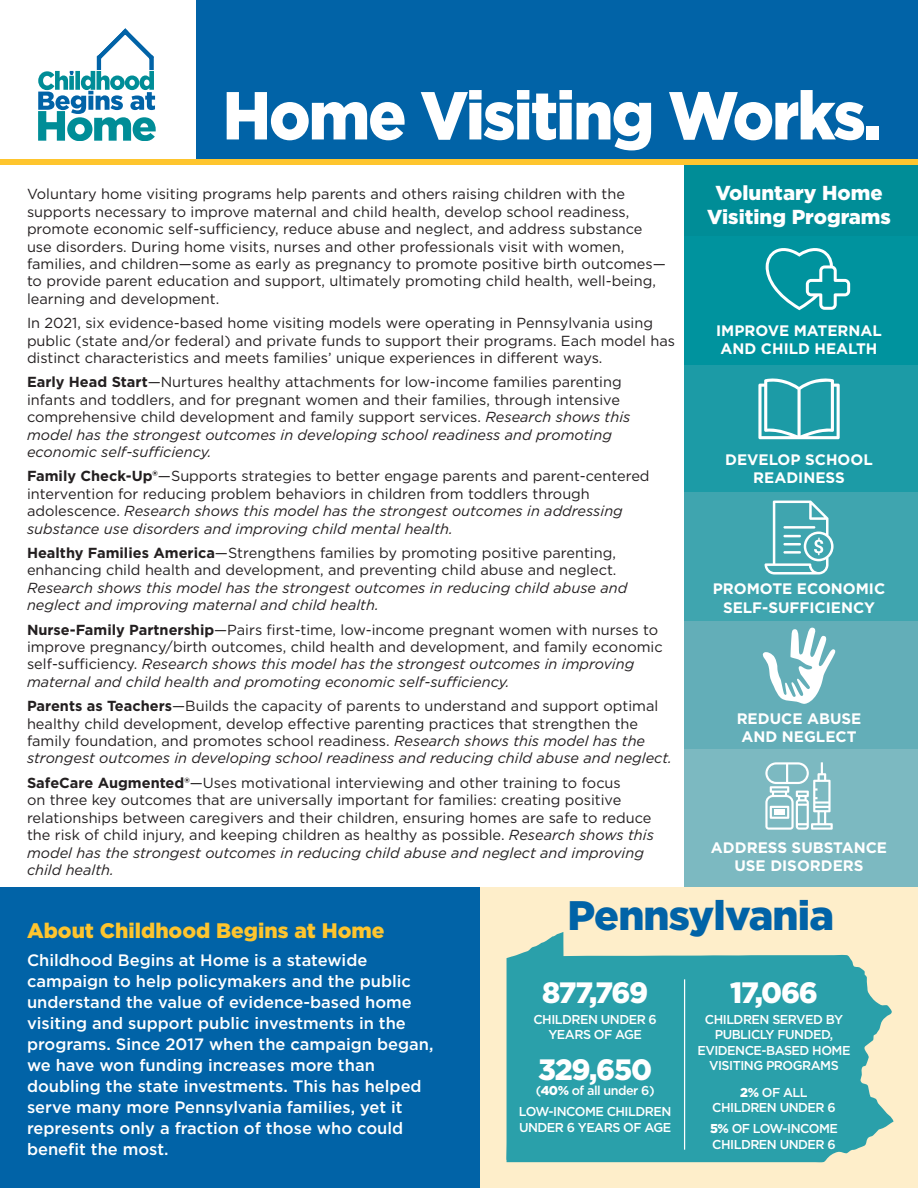
<style>
.page{position:relative;width:918px;height:1188px;background:#fff}
.page>*{position:absolute;margin:0;border:0;box-sizing:border-box;transform-origin:0 0}
.t1{font:900 67.65px "Gotham";letter-spacing:-.03em;color:#fff;scale:.93 1}
.t2{font:900 41.25px "Gotham";letter-spacing:-.02em;color:#0163a7}
.t3{font:900 29.4px "Gotham";letter-spacing:-.04em;color:#fff}
.t4{font:900 21px "Gotham";color:#fec52e}
.t5{font:900 20.25px/24.3px "Gotham";color:#fff;text-align:center}
.t6{font:500 16.5px/21px "Gotham";color:#fff}
.t7{font:700 15.15px/18.1px "Gotham";color:#fff;text-align:center}
.t8{font:14.55px/17.4px "Gotham";color:#231f20}
.t9{font:italic 14.55px/17.4px "Gotham";color:#231f20}
.t10{font:500 12.9px/15.5px "Gotham";letter-spacing:-.04em;color:#fff;text-align:center}
.s1{font-weight:700}
.s2{font-style:italic}
.s3{font-weight:900}
</style>
<div class="page">
<div style="left:479px;top:887px;width:439px;height:301px;background:#feeeca"></div>
<svg style="left:514px;top:932px;width:380px;height:230px"></svg>
<div style="left:507px;top:956px;width:316px;height:206px;background:#2aa0aa"></div>
<hr style="left:684px;top:979px;width:1px;height:171px;background:#fff">
<div style="left:0;top:887px;width:479px;height:301px;background:#0163a7"></div>
<svg style="left:38px;top:28px;width:118px;height:113px"></svg>
<div style="left:197px;top:0;width:721px;height:162px;background:#0163a7"></div>
<div style="left:684px;top:364px;width:234px;height:129px;background:#1c9ba6"></div>
<div style="left:684px;top:493px;width:234px;height:128px;background:#3fa5af"></div>
<div style="left:684px;top:621px;width:234px;height:128px;background:#63aeb8"></div>
<div style="left:684px;top:749px;width:234px;height:138px;background:#7cb9c1"></div>
<div style="left:684px;top:235px;width:234px;height:129px;background:#00939e"></div>
<div style="left:684px;top:165px;width:234px;height:70px;background:#008d97"></div>
<div style="left:0;top:159px;width:918px;height:6px;background:#fec52e"></div>
<svg style="left:766px;top:248px;width:84px;height:62px"></svg>
<svg style="left:758px;top:379px;width:82px;height:60px"></svg>
<svg style="left:763px;top:628px;width:72px;height:76px"></svg>
<svg style="left:765px;top:762px;width:68px;height:68px"></svg>
<div style="left:774px;top:810px;width:11px;height:5px;background:#fff"></div>
<svg style="left:765px;top:501px;width:69px;height:74px"></svg>
<h1 class="t1" style="left:223px;top:69px;width:710px">Home Visiting Works.</h1>
<h3 class="t5" style="left:707px;top:181px;width:185px">Voluntary Home<br>Visiting Programs</h3>
<p class="t8" style="left:27px;top:185px;width:640px">Voluntary home visiting programs help parents and others raising children with the supports necessary to improve maternal and child health, develop school readiness, promote economic self-sufficiency, reduce abuse and neglect, and address substance use disorders. During home visits, nurses and other professionals visit with women, families, and children—some as early as pregnancy to promote positive birth outcomes— to provide parent education and support, ultimately promoting child health, well-being, learning and development.</p>
<p class="t8" style="left:27px;top:314px;width:650px">In 2021, six evidence-based home visiting models were operating in Pennsylvania using public (state and/or federal) and private funds to support their programs. Each model has distinct characteristics and meets families’ unique experiences in different ways.</p>
<p class="t8" style="left:27px;top:373px;width:605px"><span class="s1">Early Head Start</span>—Nurtures healthy attachments for low-income families parenting infants and toddlers, and for pregnant women and their families, through intensive comprehensive child development and family support services. <span class="s2">Research shows this model has the strongest outcomes in developing school readiness and promoting economic self-sufficiency.</span></p>
<p class="t8" style="left:27px;top:467px;width:624px"><span class="s1">Family Check-Up®</span>—Supports strategies to better engage parents and parent-centered intervention for reducing problem behaviors in children from toddlers through adolescence. <span class="s2">Research shows this model has the strongest outcomes in addressing substance use disorders and improving child mental health.</span></p>
<p class="t8" style="left:27px;top:544px;width:591px"><span class="s1">Healthy Families America</span>—Strengthens families by promoting positive parenting, enhancing child health and development, and preventing child abuse and neglect.</p>
<p class="t9" style="left:27px;top:579px;width:602px">Research shows this model has the strongest outcomes in reducing child abuse and neglect and improving maternal and child health.</p>
<p class="t8" style="left:27px;top:620px;width:637px"><span class="s1">Nurse-Family Partnership</span>—Pairs first-time, low-income pregnant women with nurses to improve pregnancy/birth outcomes, child health and development, and family economic self-sufficiency. <span class="s2">Research shows this model has the strongest outcomes in improving maternal and child health and promoting economic self-sufficiency.</span></p>
<p class="t8" style="left:27px;top:697px;width:647px"><span class="s1">Parents as Teachers</span>—Builds the capacity of parents to understand and support optimal healthy child development, develop effective parenting practices that strengthen the family foundation, and promotes school readiness. <span class="s2">Research shows this model has the strongest outcomes in developing school readiness and reducing child abuse and neglect.</span></p>
<p class="t8" style="left:27px;top:774px;width:628px"><span class="s1">SafeCare Augmented®</span>—Uses motivational interviewing and other training to focus<br>on three key outcomes that are universally important for families: creating positive relationships between caregivers and their children, ensuring homes are safe to reduce the risk of child injury, and keeping children as healthy as possible. <span class="s2">Research shows this model has the strongest outcomes in reducing child abuse and neglect and improving child health.</span></p>
<p class="t7" style="left:716px;top:321px;width:167px;text-align:left">IMPROVE MATERNAL<br>AND CHILD HEALTH</p>
<p class="t7" style="left:725px;top:450px;width:149px">DEVELOP SCHOOL<br>READINESS</p>
<p class="t7" style="left:713px;top:580px;width:174px">PROMOTE ECONOMIC<br>SELF-SUFFICIENCY</p>
<p class="t7" style="left:737px;top:709px;width:126px">REDUCE ABUSE<br>AND NEGLECT</p>
<p class="t7" style="left:711px;top:838px;width:178px">ADDRESS SUBSTANCE<br>USE DISORDERS</p>
<h3 class="t4" style="left:27px;top:916px;width:359px">About Childhood Begins at Home</h3>
<p class="t6" style="left:27px;top:949px;width:408px">Childhood Begins at Home is a statewide campaign to help policymakers and the public understand the value of evidence-based home visiting and support public investments in the programs. Since 2017 when the campaign began, we have won funding increases more than doubling the state investments. This has helped serve many more Pennsylvania families, yet it represents only a fraction of those who could benefit the most.</p>
<h2 class="t2" style="left:567px;top:887px;width:268px">Pennsylvania</h2>
<h3 class="t3" style="left:542px;top:972px;width:107px">877,769</h3>
<p class="t10" style="left:533px;top:1011px;width:125px">CHILDREN UNDER 6<br>YEARS OF AGE</p>
<h3 class="t3" style="left:538px;top:1049px;width:116px">329,650</h3>
<p class="t10" style="left:519px;top:1080px;width:154px;line-height:21px">(<span class="s3">40%</span> of all under 6)<br>LOW-INCOME CHILDREN</p>
<p class="t10" style="left:519px;top:1119px;width:154px">UNDER 6 YEARS OF AGE</p>
<h3 class="t3" style="left:730px;top:972px;width:89px">17,066</h3>
<p class="t10" style="left:698px;top:1011px;width:154px">CHILDREN SERVED BY<br>PUBLICLY FUNDED,<br>EVIDENCE-BASED HOME<br>VISITING PROGRAMS</p>
<p class="t10" style="left:712px;top:1084px;width:125px"><span class="s3">2%</span> OF ALL<br>CHILDREN UNDER 6</p>
<p class="t10" style="left:710px;top:1121px;width:129px;text-align:left"><span class="s3">5%</span> OF LOW-INCOME<br>CHILDREN UNDER 6</p>
</div>
